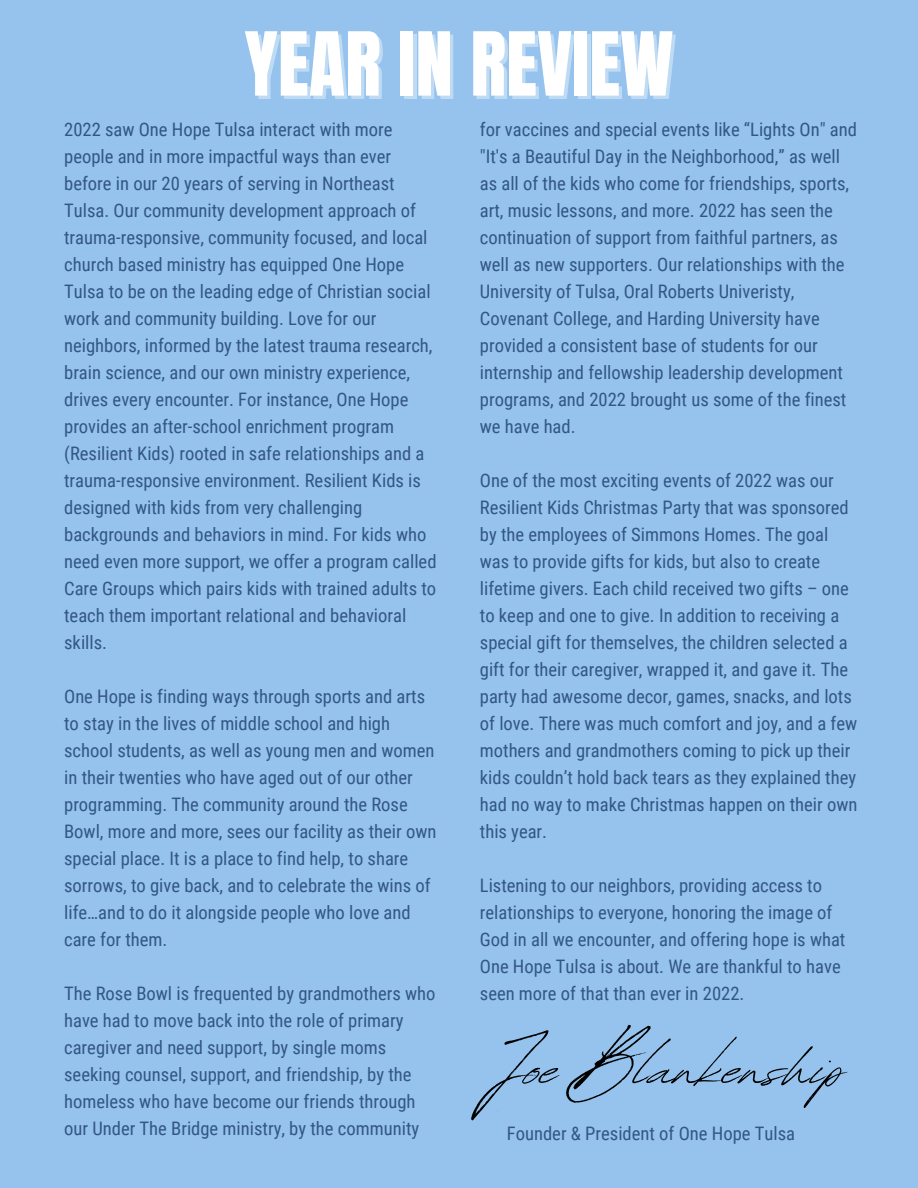
<style>
.page{position:relative;width:918px;height:1188px;background:#95c3ed}
.page>*{position:absolute;margin:0;border:0;box-sizing:border-box;transform-origin:0 0}
.t1{font:88.65px "Revive 80 Signature";color:#000}
.t2{font:75px "Anton";color:#fff}
.t3{font:18.6px/27px "Roboto Condensed";color:#335686}
</style>
<div class="page">
<p class="t2" style="left:244px;top:10px;width:431px">YEAR IN REVIEW</p>
<h2 class="t3" style="left:64px;top:116px;width:374px">2022 saw One Hope Tulsa interact with more people and in more impactful ways than ever before in our 20 years of serving in Northeast Tulsa. Our community development approach of trauma-responsive, community focused, and local church based ministry has equipped One Hope Tulsa to be on the leading edge of Christian social work and community building. Love for our neighbors, informed by the latest trauma research, brain science, and our own ministry experience, drives every encounter. For instance, One Hope provides an after-school enrichment program (Resilient Kids) rooted in safe relationships and a trauma-responsive environment. Resilient Kids is designed with kids from very challenging backgrounds and behaviors in mind. For kids who need even more support, we offer a program called Care Groups which pairs kids with trained adults to teach them important relational and behavioral skills.</h2>
<p class="t3" style="left:64px;top:683px;width:374px">One Hope is finding ways through sports and arts to stay in the lives of middle school and high school students, as well as young men and women in their twenties who have aged out of our other programming. The community around the Rose Bowl, more and more, sees our facility as their own special place. It is a place to find help, to share sorrows, to give back, and to celebrate the wins of life…and to do it alongside people who love and care for them.</p>
<p class="t3" style="left:64px;top:980px;width:373px">The Rose Bowl is frequented by grandmothers who have had to move back into the role of primary caregiver and need support, by single moms seeking counsel, support, and friendship, by the homeless who have become our friends through our Under The Bridge ministry, by the community</p>
<p class="t3" style="left:480px;top:116px;width:379px">for vaccines and special events like “Lights On" and "It's a Beautiful Day in the Neighborhood,” as well as all of the kids who come for friendships, sports, art, music lessons, and more. 2022 has seen the continuation of support from faithful partners, as well as new supporters. Our relationships with the University of Tulsa, Oral Roberts Univeristy, Covenant College, and Harding University have provided a consistent base of students for our internship and fellowship leadership development programs, and 2022 brought us some of the finest we have had.</p>
<p class="t3" style="left:480px;top:467px;width:379px">One of the most exciting events of 2022 was our Resilient Kids Christmas Party that was sponsored by the employees of Simmons Homes. The goal was to provide gifts for kids, but also to create lifetime givers. Each child received two gifts – one to keep and one to give. In addition to receiving a special gift for themselves, the children selected a gift for their caregiver, wrapped it, and gave it. The party had awesome decor, games, snacks, and lots of love. There was much comfort and joy, and a few mothers and grandmothers coming to pick up their kids couldn’t hold back tears as they explained they had no way to make Christmas happen on their own this year.</p>
<p class="t3" style="left:480px;top:872px;width:367px">Listening to our neighbors, providing access to relationships to everyone, honoring the image of God in all we encounter, and offering hope is what One Hope Tulsa is about. We are thankful to have seen more of that than ever in 2022.</p>
<p class="t1" style="left:497px;top:1000px;width:348px">Joe Blankenship</p>
<h1 class="t3" style="left:507px;top:1120px;width:290px">Founder &amp; President of One Hope Tulsa</h1>
</div>
